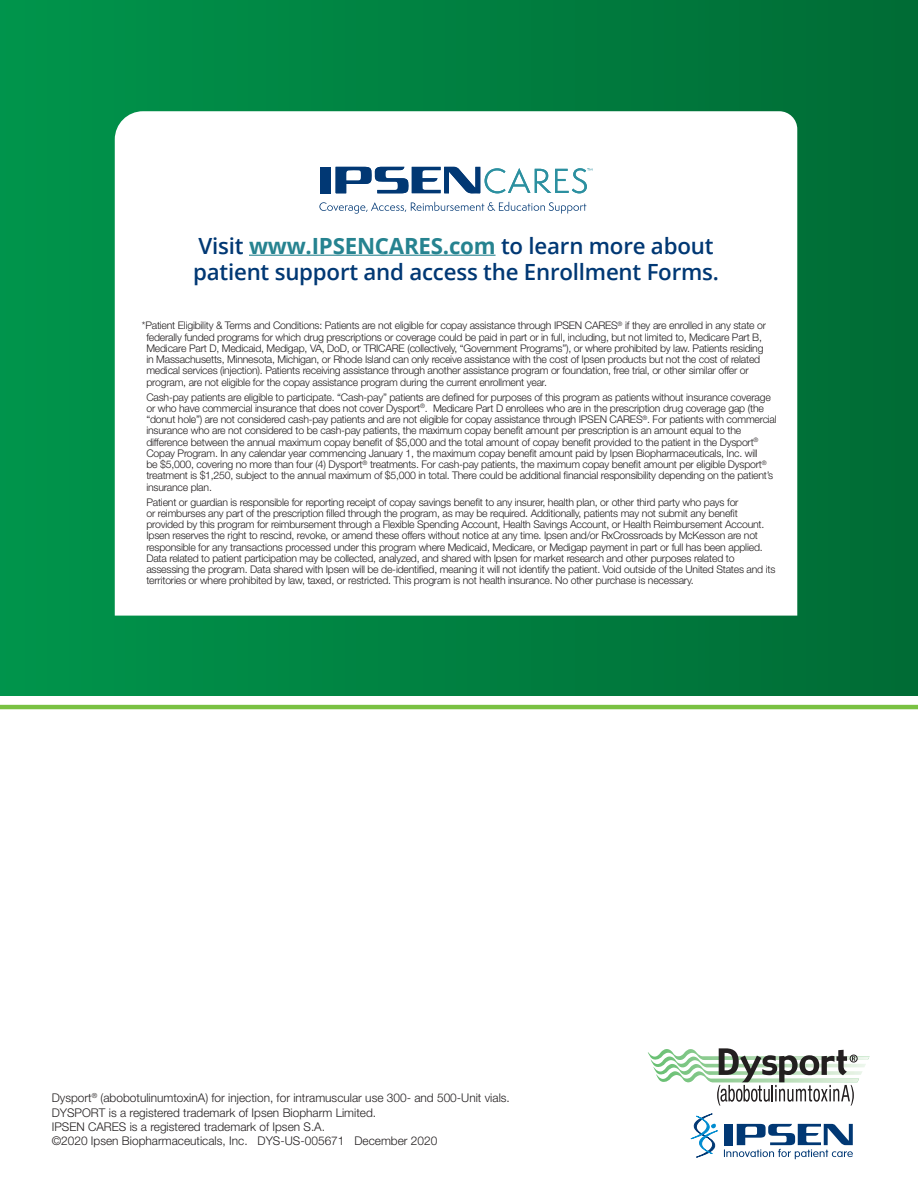
<style>
.page{position:relative;width:918px;height:1188px;background:#fff}
.page>*{position:absolute;margin:0;border:0;box-sizing:border-box;transform-origin:0 0}
.t1{font:600 22.35px/26.7px "Open Sans";letter-spacing:-.01em;color:#013874}
.t2{font:300 12px/14.4px "Helvetica Neue LT Std";color:#231f20}
.t3{font:300 10.5px/11.2px "Helvetica Neue LT Std";letter-spacing:-.02em;color:#231f20}
.s1{font-weight:700;color:#268390}
</style>
<div class="page">
<div style="left:0;top:0;width:918px;height:695px;background:linear-gradient(to right,#00944c,#006b35)"></div>
<svg style="left:690px;top:1113px;width:163px;height:46px"></svg>
<svg style="left:648px;top:1048px;width:222px;height:58px"></svg>
<svg style="left:115px;top:111px;width:682px;height:482px"></svg>
<hr style="left:249px;top:255px;width:247px;height:1px;background:#268390">
<div style="left:320px;top:167px;width:10px;height:26px;background:#013874"></div>
<svg style="left:319px;top:202px;width:267px;height:12px"></svg>
<svg style="left:336px;top:167px;width:257px;height:26px"></svg>
<svg style="left:0;top:593px;width:918px;height:117px"></svg>
<p class="t1" style="left:193px;top:232px;width:527px">Visit <span class="s1">www.IPSENCARES.com</span> to learn more about patient support and access the Enrollment Forms.</p>
<p class="t3" style="left:146px;top:320px;width:621px;text-indent:-4px">*Patient Eligibility &amp; Terms and Conditions: Patients are not eligible for copay assistance through IPSEN CARES<sup>®</sup> if they are enrolled in any state or federally funded programs for which drug prescriptions or coverage could be paid in part or in full, including, but not limited to, Medicare Part B, Medicare Part D, Medicaid, Medigap, VA, DoD, or TRICARE (collectively, “Government Programs”), or where prohibited by law. Patients residing in Massachusetts, Minnesota, Michigan, or Rhode Island can only receive assistance with the cost of Ipsen products but not the cost of related medical services (injection). Patients receiving assistance through another assistance program or foundation, free trial, or other similar offer or program, are not eligible for the copay assistance program during the current enrollment year.</p>
<p class="t3" style="left:146px;top:391px;width:632px">Cash-pay patients are eligible to participate. “Cash-pay” patients are defined for purposes of this program as patients without insurance coverage or who have commercial insurance that does not cover Dysport<sup>®</sup>. Medicare Part D enrollees who are in the prescription drug coverage gap (the “donut hole”) are not considered cash-pay patients and are not eligible for copay assistance through IPSEN CARES<sup>®</sup>. For patients with commercial insurance who are not considered to be cash-pay patients, the maximum copay benefit amount per prescription is an amount equal to the difference between the annual maximum copay benefit of $5,000 and the total amount of copay benefit provided to the patient in the Dysport<sup>® </sup>Copay Program. In any calendar year commencing January 1, the maximum copay benefit amount paid by Ipsen Biopharmaceuticals, Inc. will<br>be $5,000, covering no more than four (4) Dysport<sup>®</sup> treatments. For cash-pay patients, the maximum copay benefit amount per eligible Dysport<sup>® </sup>treatment is $1,250, subject to the annual maximum of $5,000 in total. There could be additional financial responsibility depending on the patient’s insurance plan.</p>
<p class="t3" style="left:146px;top:496px;width:631px">Patient or guardian is responsible for reporting receipt of copay savings benefit to any insurer, health plan, or other third party who pays for<br>or reimburses any part of the prescription filled through the program, as may be required. Additionally, patients may not submit any benefit provided by this program for reimbursement through a Flexible Spending Account, Health Savings Account, or Health Reimbursement Account.<br>Ipsen reserves the right to rescind, revoke, or amend these offers without notice at any time. Ipsen and/or RxCrossroads by McKesson are not responsible for any transactions processed under this program where Medicaid, Medicare, or Medigap payment in part or full has been applied.<br>Data related to patient participation may be collected, analyzed, and shared with Ipsen for market research and other purposes related to assessing the program. Data shared with Ipsen will be de-identified, meaning it will not identify the patient. Void outside of the United States and its territories or where prohibited by law, taxed, or restricted. This program is not health insurance. No other purchase is necessary.</p>
<p class="t2" style="left:52px;top:1090px;width:460px">Dysport<sup>®</sup> (abobotulinumtoxinA) for injection, for intramuscular use 300- and 500-Unit vials.<br>DYSPORT is a registered trademark of Ipsen Biopharm Limited.<br>IPSEN CARES is a registered trademark of Ipsen S.A.<br>©2020 Ipsen Biopharmaceuticals, Inc. DYS-US-005671 December 2020</p>
</div>
